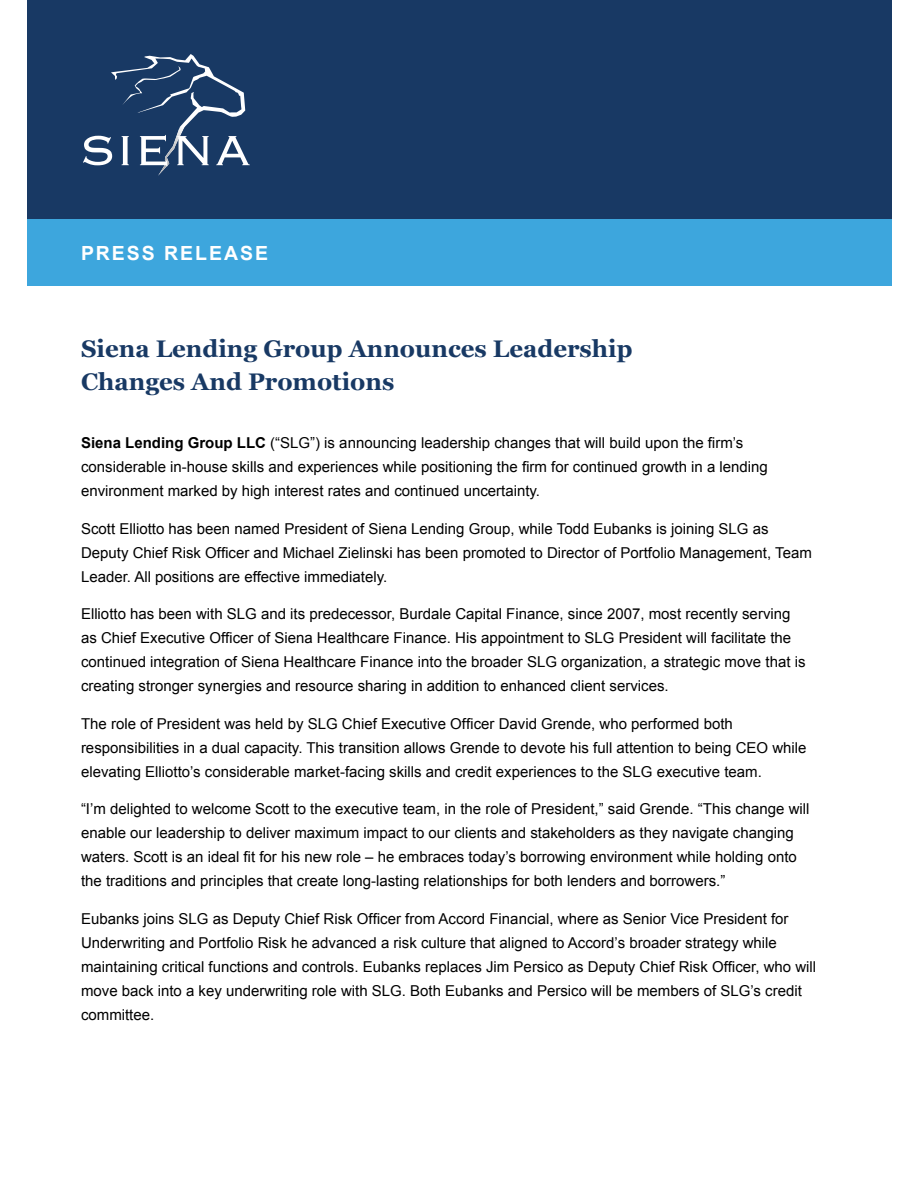
<style>
.page{position:relative;width:918px;height:1188px;background:#fff}
.page>*{position:absolute;margin:0;border:0;box-sizing:border-box;transform-origin:0 0}
.t1{font:700 24px/33px "Georgia";color:#183964}
.t2{font:700 19.5px "Arial";letter-spacing:.1em;color:#fff}
.t3{font:15px/24px "Arial";color:#000}
.s1{font-weight:700}
</style>
<div class="page">
<div style="left:27px;top:0;width:864px;height:220px;background:#183964"></div>
<svg style="left:83px;top:54px;width:167px;height:122px"></svg>
<div style="left:27px;top:220px;width:864px;height:66px;background:#3da6dd"></div>
<h2 class="t2" style="left:81px;top:246px;width:189px">PRESS RELEASE</h2>
<h1 class="t1" style="left:81px;top:334px;width:553px">Siena Lending Group Announces Leadership<br>Changes And Promotions</h1>
<p class="t3" style="left:81px;top:431px;width:688px"><span class="s1">Siena Lending Group LLC</span> (“SLG”) is announcing leadership changes that will build upon the firm’s considerable in-house skills and experiences while positioning the firm for continued growth in a lending environment marked by high interest rates and continued uncertainty.</p>
<p class="t3" style="left:81px;top:516px;width:732px">Scott Elliotto has been named President of Siena Lending Group, while Todd Eubanks is joining SLG as<br>Deputy Chief Risk Officer and Michael Zielinski has been promoted to Director of Portfolio Management, Team<br>Leader. All positions are effective immediately.</p>
<p class="t3" style="left:81px;top:602px;width:726px">Elliotto has been with SLG and its predecessor, Burdale Capital Finance, since 2007, most recently serving as Chief Executive Officer of Siena Healthcare Finance. His appointment to SLG President will facilitate the continued integration of Siena Healthcare Finance into the broader SLG organization, a strategic move that is creating stronger synergies and resource sharing in addition to enhanced client services.</p>
<p class="t3" style="left:81px;top:711px;width:727px">The role of President was held by SLG Chief Executive Officer David Grende, who performed both responsibilities in a dual capacity. This transition allows Grende to devote his full attention to being CEO while elevating Elliotto’s considerable market-facing skills and credit experiences to the SLG executive team.</p>
<p class="t3" style="left:81px;top:797px;width:730px">“I’m delighted to welcome Scott to the executive team, in the role of President,” said Grende. “This change will enable our leadership to deliver maximum impact to our clients and stakeholders as they navigate changing waters. Scott is an ideal fit for his new role – he embraces today’s borrowing environment while holding onto the traditions and principles that create long-lasting relationships for both lenders and borrowers.”</p>
<p class="t3" style="left:81px;top:906px;width:737px">Eubanks joins SLG as Deputy Chief Risk Officer from Accord Financial, where as Senior Vice President for Underwriting and Portfolio Risk he advanced a risk culture that aligned to Accord’s broader strategy while maintaining critical functions and controls. Eubanks replaces Jim Persico as Deputy Chief Risk Officer, who will move back into a key underwriting role with SLG. Both Eubanks and Persico will be members of SLG’s credit committee.</p>
</div>
